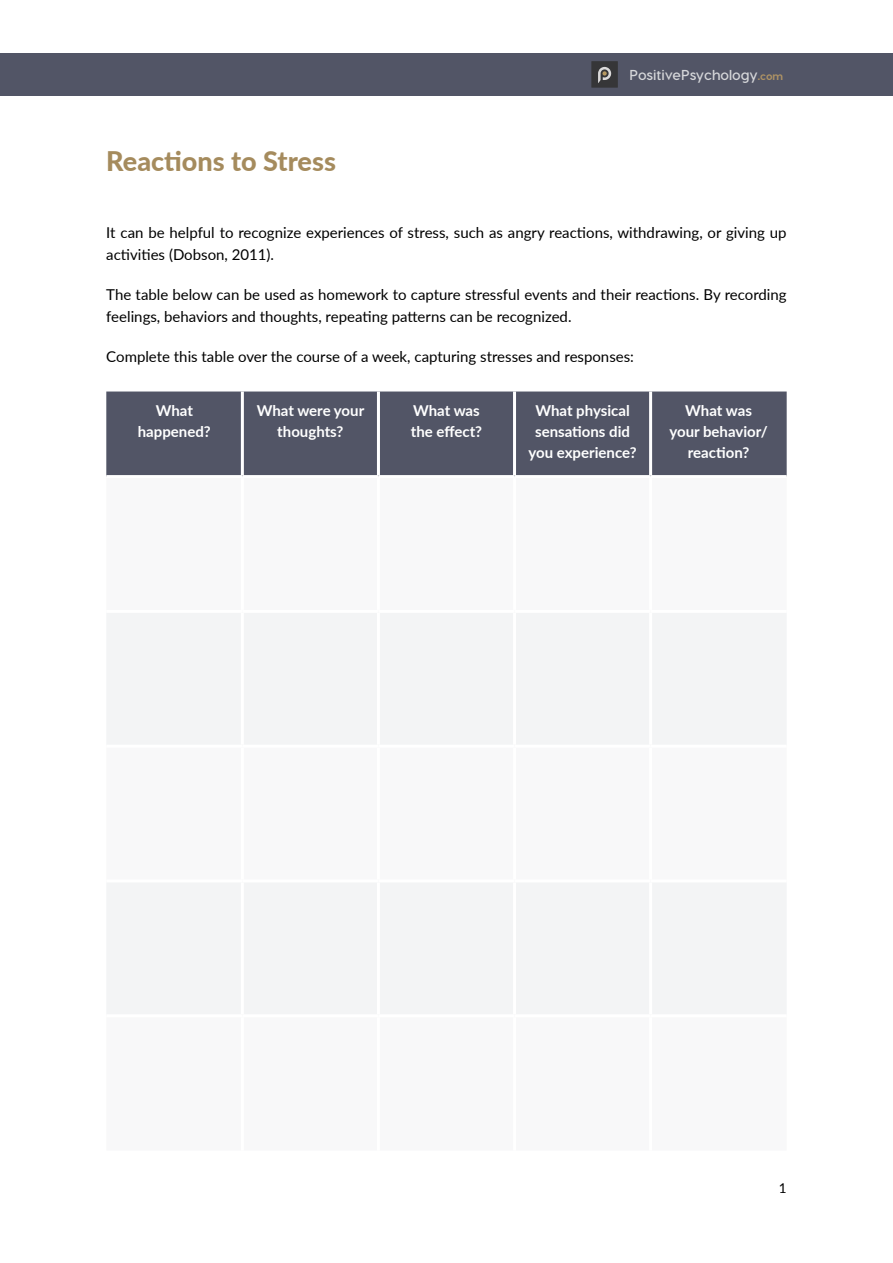
<style>
.page{position:relative;width:893px;height:1263px;background:#fff}
.page>*{position:absolute;margin:0;border:0;box-sizing:border-box;transform-origin:0 0}
.t1{font:800 27px "Lato";color:#a58b5d}
.t2{font:15px/22.5px "Lato";color:#000}
.t3{font:700 15px/21px "Lato";color:#fff;text-align:center}
.t4{font:700 14.4px "Visby CF";color:#d6d7da}
.t5{font:13.5px "Lato";color:#000}
.s1{font-weight:800;font-size:10.8px;color:#af9364}
</style>
<div class="page">
<div style="left:0;top:53px;width:893px;height:43px;background:#525566"></div>
<div style="left:591px;top:61px;width:27px;height:27px;background:#363638"></div>
<svg style="left:598px;top:67px;width:13px;height:16px"></svg>
<div style="left:106px;top:391px;width:681px;height:84px;background:#525566"></div>
<div style="left:107px;top:613px;width:679px;height:401px;background:#f3f4f5"></div>
<hr style="left:241px;top:391px;width:3px;height:84px;background:#fff">
<hr style="left:377px;top:391px;width:3px;height:84px;background:#fff">
<hr style="left:513px;top:391px;width:3px;height:84px;background:#fff">
<hr style="left:649px;top:391px;width:3px;height:84px;background:#fff">
<hr style="left:241px;top:613px;width:3px;height:132px;background:#fff">
<hr style="left:377px;top:613px;width:3px;height:132px;background:#fff">
<hr style="left:513px;top:613px;width:3px;height:132px;background:#fff">
<hr style="left:649px;top:613px;width:3px;height:132px;background:#fff">
<hr style="left:106px;top:745px;width:136px;height:3px;background:#fff">
<hr style="left:242px;top:745px;width:136px;height:3px;background:#fff">
<hr style="left:241px;top:748px;width:3px;height:131px;background:#fff">
<hr style="left:378px;top:745px;width:136px;height:3px;background:#fff">
<hr style="left:377px;top:748px;width:3px;height:131px;background:#fff">
<hr style="left:514px;top:745px;width:137px;height:3px;background:#fff">
<hr style="left:513px;top:748px;width:3px;height:131px;background:#fff">
<hr style="left:651px;top:745px;width:136px;height:3px;background:#fff">
<hr style="left:649px;top:748px;width:3px;height:131px;background:#fff">
<hr style="left:106px;top:879px;width:136px;height:3px;background:#fff">
<hr style="left:242px;top:879px;width:136px;height:3px;background:#fff">
<hr style="left:241px;top:882px;width:3px;height:132px;background:#fff">
<hr style="left:378px;top:879px;width:136px;height:3px;background:#fff">
<hr style="left:377px;top:882px;width:3px;height:132px;background:#fff">
<hr style="left:514px;top:879px;width:137px;height:3px;background:#fff">
<hr style="left:513px;top:882px;width:3px;height:132px;background:#fff">
<hr style="left:651px;top:879px;width:136px;height:3px;background:#fff">
<hr style="left:649px;top:882px;width:3px;height:132px;background:#fff">
<h1 class="t1" style="left:106px;top:141px;width:231px">Reactions to Stress</h1>
<p class="t4" style="left:629px;top:66px;width:155px">PositivePsychology<span class="s1">.com</span></p>
<p class="t2" style="left:106px;top:220px;width:682px">It can be helpful to recognize experiences of stress, such as angry reactions, withdrawing, or giving up activities (Dobson, 2011).</p>
<p class="t2" style="left:106px;top:282px;width:682px">The table below can be used as homework to capture stressful events and their reactions. By recording feelings, behaviors and thoughts, repeating patterns can be recognized.</p>
<p class="t2" style="left:106px;top:344px;width:529px">Complete this table over the course of a week, capturing stresses and responses:</p>
<p class="t3" style="left:138px;top:400px;width:74px">What happened?</p>
<p class="t3" style="left:257px;top:400px;width:109px">What were your thoughts?</p>
<p class="t3" style="left:411px;top:400px;width:73px;text-align:left">What was the effect?</p>
<p class="t3" style="left:528px;top:400px;width:110px">What physical sensations did you experience?</p>
<p class="t3" style="left:669px;top:400px;width:100px">What was your behavior/ reaction?</p>
<p class="t5" style="left:779px;top:1178px;width:9px">1</p>
</div>
